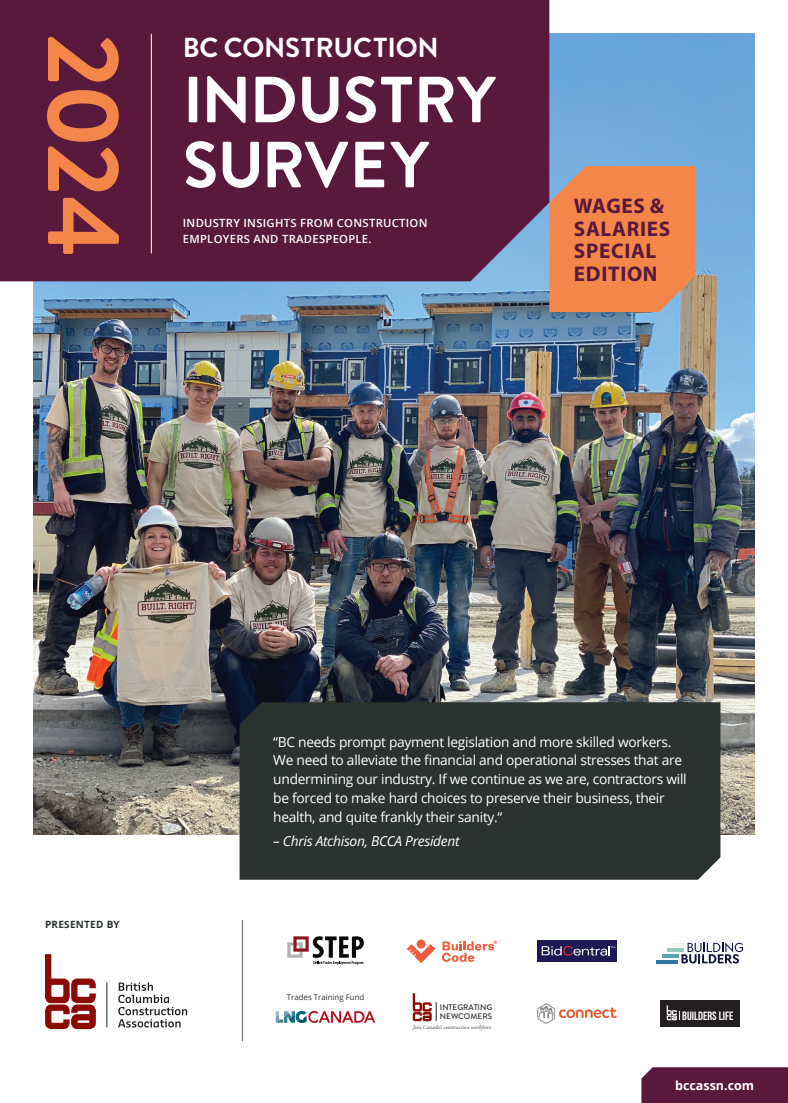
<style>
.page{position:relative;width:788px;height:1103px;background:#fff}
.page>*{position:absolute;margin:0;border:0;box-sizing:border-box;transform-origin:0 0}
.t1{font:700 102.5px "Brandon Grotesque";color:#f58649}
.t2{font:700 65px/65px "Brandon Grotesque";letter-spacing:-.005em;color:#fff}
.t3{font:700 27.5px "Brandon Grotesque";letter-spacing:-.01em;color:#fff}
.t4{font:700 21.25px/22.5px "Myriad Pro";letter-spacing:.03em;color:#59193d}
.Body_Text{font:13.75px/18.8px "Open Sans";letter-spacing:-.02em;color:#fff}
.Body_Text-2{font:italic 13.75px "Open Sans";letter-spacing:-.02em;color:#fff}
.t5{font:700 12.5px "Open Sans";color:#fff}
.t6{font:700 12px "Bebas Neue";color:#fff}
.t7{font:600 11.25px/16.2px "Open Sans";letter-spacing:.025em;color:#fff}
.t8{font:700 10px "Open Sans";letter-spacing:.025em;color:#2c3230}
.t9{font:500 8.12px/9.8px "Brandon Grotesque";color:#2a312f}
.t10{font:7.88px "Open Sans";color:#2c3230}
.t11{font:italic 5.88px "Adobe Garamond Pro";color:#4e4740}
.t12{font:700 4.88px "Montserrat";color:#f15c3c}
</style>
<div class="page">
<img style="left:34px;top:34px;width:720px;height:800px">
<svg style="left:549px;top:166px;width:146px;height:146px;background:#ed8851"></svg>
<div style="left:0;top:0;width:549px;height:281px;background:#59193d"></div>
<div style="left:239px;top:702px;width:481px;height:177px;background:#2c3230"></div>
<div style="left:641px;top:1067px;width:146px;height:35px;background:#59193d"></div>
<hr style="left:151px;top:34px;width:1px;height:219px;background:#fff">
<svg style="left:118px;top:982px;width:69px;height:45px"></svg>
<svg style="left:45px;top:954px;width:51px;height:75px"></svg>
<hr style="left:107px;top:982px;width:1px;height:45px;background:#231f20">
<svg style="left:672px;top:943px;width:9px;height:3px"></svg>
<hr style="left:662px;top:954px;width:16px;height:3px;background:#57a3af">
<hr style="left:656px;top:960px;width:22px;height:3px;background:#3177a6">
<hr style="left:667px;top:948px;width:16px;height:4px;background:#91caba">
<svg style="left:681px;top:942px;width:61px;height:21px"></svg>
<hr style="left:242px;top:919px;width:1px;height:122px;background:#6e6259">
<div style="left:537px;top:940px;width:79px;height:22px;background:#1e1854"></div>
<svg style="left:541px;top:946px;width:74px;height:9px"></svg>
<img style="left:537px;top:1003px;width:80px;height:21px">
<svg style="left:413px;top:993px;width:24px;height:28px"></svg>
<svg style="left:407px;top:944px;width:28px;height:19px"></svg>
<div style="left:416px;top:939px;width:9px;height:9px;background:#f15c3c;border-radius:50%"></div>
<svg style="left:442px;top:941px;width:52px;height:20px"></svg>
<svg style="left:276px;top:1011px;width:99px;height:11px"></svg>
<svg style="left:287px;top:936px;width:77px;height:28px"></svg>
<div style="left:659px;top:1000px;width:80px;height:27px;background:#231f20"></div>
<svg style="left:666px;top:1005px;width:14px;height:15px"></svg>
<p class="t1" style="left:155px;top:34px;width:225px;rotate:90deg">2024</p>
<p class="t3" style="left:183px;top:29px;width:257px">BC CONSTRUCTION</p>
<p class="t2" style="left:183px;top:68px;width:314px">INDUSTRY<br>SURVEY</p>
<p class="t7" style="left:183px;top:214px;width:246px">INDUSTRY INSIGHTS FROM CONSTRUCTION<br>EMPLOYERS AND TRADESPEOPLE.</p>
<p class="t4" style="left:574px;top:194px;width:98px">WAGES &amp;<br>SALARIES<br>SPECIAL<br>EDITION</p>
<p class="t8" style="left:45px;top:916px;width:76px">PRESENTED BY</p>
<p class="Body_Text" style="left:273px;top:732px;width:415px">“BC needs prompt payment legislation and more skilled workers.<br>We need to alleviate the financial and operational stresses that are undermining our industry. If we continue as we are, contractors will be forced to make hard choices to preserve their business, their health, and quite frankly their sanity.“</p>
<p class="Body_Text-2" style="left:273px;top:831px;width:188px">– Chris Atchison, BCCA President</p>
<p class="t10" style="left:287px;top:991px;width:79px">Trades Training Fund</p>
<p class="t12" style="left:493px;top:939px;width:5px">®</p>
<p class="t9" style="left:440px;top:1002px;width:54px">INTEGRATING<br>NEWCOMERS</p>
<p class="t11" style="left:413px;top:1023px;width:81px">Join Canada’s construction workforce.</p>
<p class="t6" style="left:682px;top:1008px;width:53px">BUILDERS LIFE</p>
<p class="t5" style="left:675px;top:1076px;width:80px">bccassn.com</p>
</div>
